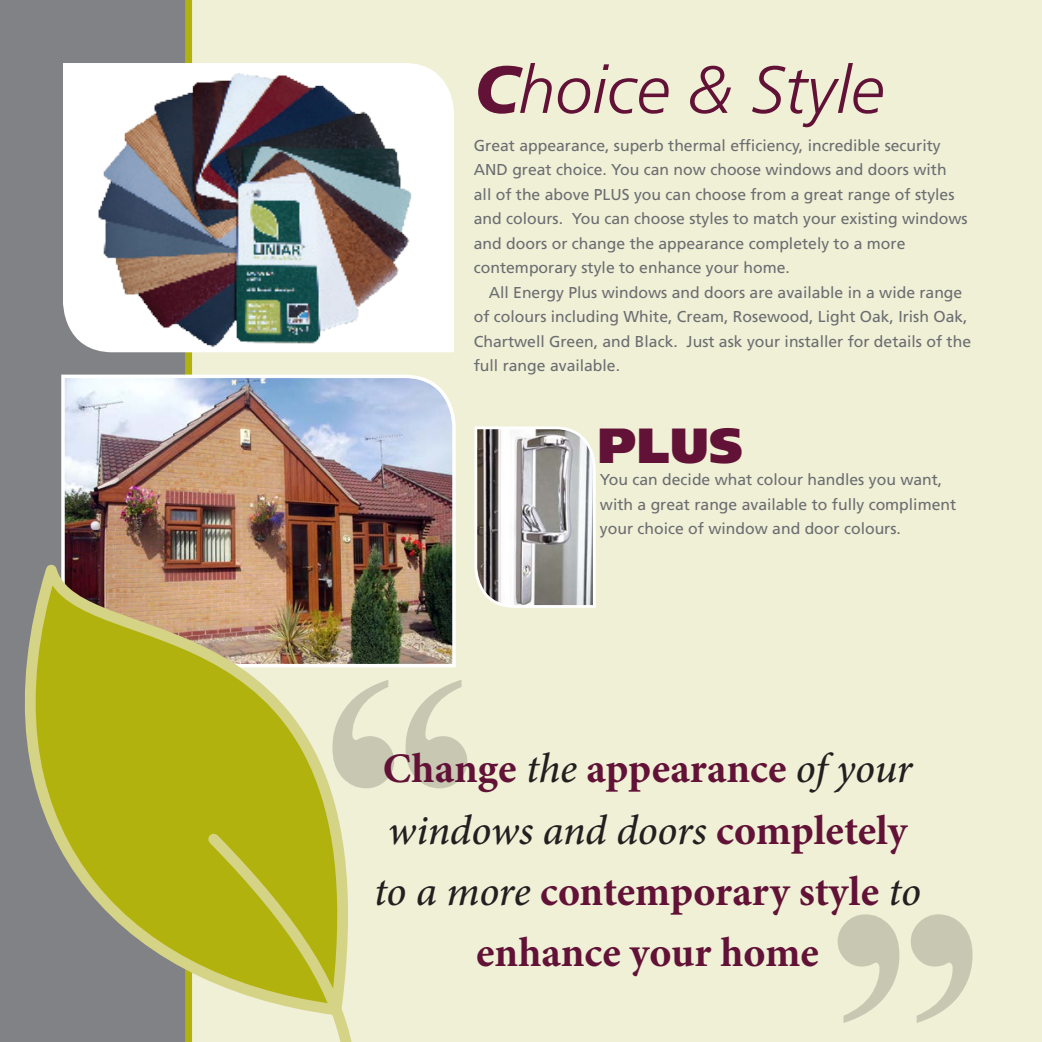
<style>
.page{position:relative;width:1042px;height:1042px;background:#fff}
.page>*{position:absolute;margin:0;border:0;box-sizing:border-box;transform-origin:0 0}
.t1{font:700 333.9px "Times New Roman";color:#231f20}
.t2{font:italic 300 66.5px "Frutiger LT Std";color:#621237}
.t3{font:900 49.35px "Frutiger LT Std";color:#621237}
.t4{font:700 42px/61.2px "Minion Pro";color:#621237;text-align:center}
.t5{font:15.75px/24.5px "Frutiger LT Std";color:#6c6d70}
.s1{font-weight:900}
.s2{font-weight:500;font-style:italic;color:#231f20}
</style>
<div class="page">
<div style="left:10px;top:0;width:1032px;height:1042px;background:#eff0d6"></div>
<div style="left:0;top:0;width:189px;height:1042px;background:#808285"></div>
<div style="left:185px;top:0;width:7px;height:1042px;background:#b2b20e"></div>
<div style="left:63px;top:63px;width:391px;height:289px;background:#fff"></div>
<img style="left:79px;top:63px;width:347px;height:289px">
<img style="left:61px;top:373px;width:395px;height:295px">
<svg style="left:25px;top:556px;width:367px;height:466px"></svg>
<svg style="left:198px;top:824px;width:164px;height:218px"></svg>
<svg style="left:474px;top:426px;width:122px;height:182px;background:#b3b2b0"></svg>
<p class="t2" style="left:474px;top:52px;width:412px"><span class="s1">C</span>hoice &amp; Style</p>
<p class="t5" style="left:474px;top:133px;width:495px">Great appearance, superb thermal efficiency, incredible security AND great choice. You can now choose windows and doors with all of the above PLUS you can choose from a great range of styles and colours. You can choose styles to match your existing windows and doors or change the appearance completely to a more contemporary style to enhance your home.</p>
<p class="t5" style="left:474px;top:280px;width:499px;text-indent:15px">All Energy Plus windows and doors are available in a wide range of colours including White, Cream, Rosewood, Light Oak, Irish Oak, Chartwell Green, and Black. Just ask your installer for details of the full range available.</p>
<p class="t3" style="left:598px;top:415px;width:147px">PLUS</p>
<p class="t5" style="left:600px;top:467px;width:358px">You can decide what colour handles you want, with a great range available to fully compliment your choice of window and door colours.</p>
<h1 class="t1" style="left:308px;top:563px;width:186px">‘‘</h1>
<p class="t4" style="left:374px;top:738px;width:548px">Change <span class="s2">the</span> appearance <span class="s2">of your windows and doors</span> completely <span class="s2">to a more</span> contemporary style <span class="s2">to </span>enhance your home</p>
<h1 class="t1" style="left:997px;top:1139px;width:186px;rotate:-180deg">‘‘</h1>
</div>
